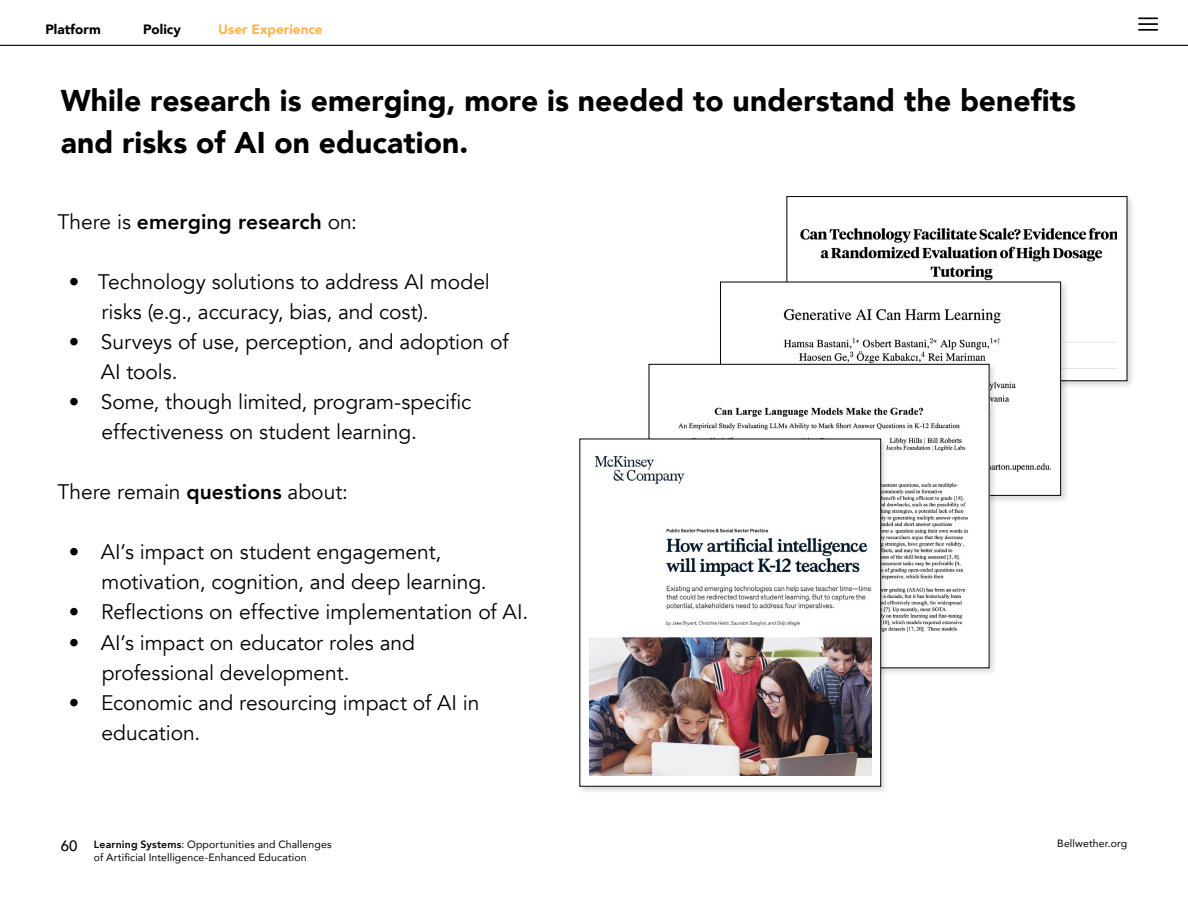
<style>
.page{position:relative;width:1188px;height:918px;background:#fff}
.page>*{position:absolute;margin:0;border:0;box-sizing:border-box;transform-origin:0 0}
.t1{font:900 30px/42px "Avenir";color:#000}
.t2{font:21px/30px "Avenir";letter-spacing:-.005em;color:#000}
.t3{font:800 21px "Avenir";letter-spacing:.005em;color:#000}
.t4{font:500 15px "Avenir";color:#000}
.t5{font:900 13.5px "Avenir";color:#000}
.t6{font:900 13.5px "Avenir";color:#fcb455}
.t7{font:10.5px/13.5px "Avenir";letter-spacing:.01em;color:#000}
.s1{font-weight:400}
.s2{font-weight:800}
</style>
<div class="page">
<hr style="left:0;top:45px;width:1188px;height:1px;background:#000">
<svg style="left:1139px;top:17px;width:18px;height:14px"></svg>
<div style="left:785px;top:195px;width:351px;height:195px;background:#000;opacity:.15"></div>
<div style="left:787px;top:197px;width:340px;height:184px;background:#fff"></div>
<div style="left:787px;top:196px;width:340px;height:185px;border:1px solid #000"></div>
<img style="left:800px;top:228px;width:317px;height:141px">
<div style="left:719px;top:280px;width:350px;height:224px;background:#000;opacity:.15"></div>
<div style="left:720px;top:282px;width:341px;height:213px;background:#fff"></div>
<img style="left:783px;top:309px;width:267px;height:163px">
<div style="left:647px;top:362px;width:351px;height:315px;background:#000;opacity:.15"></div>
<div style="left:649px;top:364px;width:340px;height:304px;background:#fff"></div>
<img style="left:678px;top:407px;width:290px;height:225px">
<div style="left:578px;top:437px;width:310px;height:357px;background:#000;opacity:.15"></div>
<div style="left:580px;top:439px;width:301px;height:347px;background:#fff"></div>
<img style="left:589px;top:456px;width:282px;height:319px">
<p class="t5" style="left:45px;top:17px;width:57px">Platform</p>
<p class="t5" style="left:143px;top:17px;width:39px">Policy</p>
<p class="t6" style="left:218px;top:17px;width:106px">User Experience</p>
<h1 class="t1" style="left:61px;top:79px;width:1017px">While research is emerging, more is needed to understand the benefits and risks of AI on education.</h1>
<p class="t3" style="left:57px;top:206px;width:301px"><span class="s1">There is</span> emerging research <span class="s1">on:</span></p>
<p class="t2" style="left:101px;top:268px;width:390px;text-indent:-33px">• Technology solutions to address AI model risks (e.g., accuracy, bias, and cost).</p>
<p class="t2" style="left:101px;top:328px;width:409px;text-indent:-32px">• Surveys of use, perception, and adoption of<br>AI tools.</p>
<p class="t2" style="left:102px;top:388px;width:371px;text-indent:-33px">• Some, though limited, program-specific effectiveness on student learning.</p>
<p class="t2" style="left:57px;top:478px;width:292px">There remain <span class="s2">questions</span> about:</p>
<p class="t2" style="left:102px;top:538px;width:387px;text-indent:-33px">• AI’s impact on student engagement, motivation, cognition, and deep learning.</p>
<p class="t2" style="left:69px;top:598px;width:461px">• Reflections on effective implementation of AI.</p>
<p class="t2" style="left:102px;top:628px;width:315px;text-indent:-33px">• AI’s impact on educator roles and professional development.</p>
<p class="t2" style="left:102px;top:688px;width:380px;text-indent:-33px">• Economic and resourcing impact of AI in education.</p>
<p class="t4" style="left:61px;top:832px;width:18px">60</p>
<p class="t7" style="left:1057px;top:836px;width:71px">Bellwether.org</p>
<p class="t7" style="left:94px;top:837px;width:239px"><span class="s2">Learning Systems</span>: Opportunities and Challenges of Artificial Intelligence-Enhanced Education</p>
</div>
